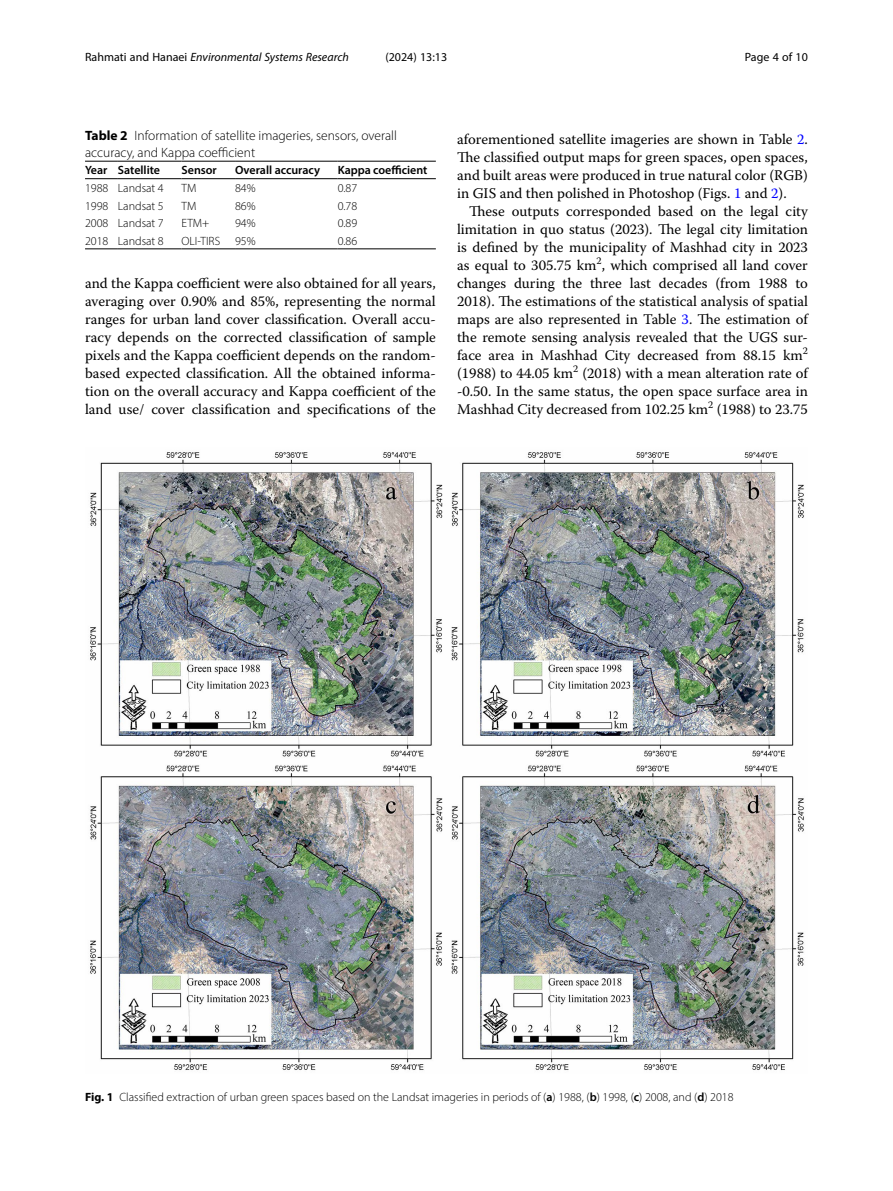
<style>
.page{position:relative;width:893px;height:1191px;background:#fff}
.page>*{position:absolute;margin:0;border:0;box-sizing:border-box;transform-origin:0 0}
.Body_Text{font:14.7px/18px "Warnock Pro";color:#000;text-align:justify}
.Body_Text_Indent{font:14.7px/18px "Warnock Pro";color:#000;text-align:justify}
.Table_Caption{font:300 13.5px/16.5px "Myriad Pro";color:#000}
.Figure_Caption{font:300 12px "Myriad Pro";color:#000}
.Table_Body{font:300 12px "Myriad Pro";color:#000}
.Table_Head{font:600 12px "Myriad Pro";color:#000}
.t1{font:italic 12px "Myriad Pro";color:#000}
.t2{font:12px "Myriad Pro";color:#000}
.s1{font-style:normal}
.s2{font-weight:700}
.s3{color:#00f}
.s4{font-weight:600}
</style>
<div class="page">
<hr style="left:85px;top:178px;width:33px;height:1px;background:#000">
<hr style="left:118px;top:161px;width:64px;height:1px;background:#000">
<hr style="left:118px;top:178px;width:64px;height:1px;background:#000">
<hr style="left:182px;top:161px;width:53px;height:1px;background:#000">
<hr style="left:182px;top:178px;width:53px;height:1px;background:#000">
<hr style="left:235px;top:161px;width:103px;height:1px;background:#000">
<hr style="left:235px;top:178px;width:103px;height:1px;background:#000">
<hr style="left:338px;top:161px;width:98px;height:1px;background:#000">
<hr style="left:338px;top:178px;width:98px;height:1px;background:#000">
<hr style="left:85px;top:249px;width:33px;height:1px;background:#000">
<hr style="left:118px;top:249px;width:64px;height:1px;background:#000">
<hr style="left:182px;top:249px;width:53px;height:1px;background:#000">
<hr style="left:235px;top:249px;width:103px;height:1px;background:#000">
<hr style="left:338px;top:249px;width:98px;height:1px;background:#000">
<hr style="left:85px;top:161px;width:33px;height:1px;background:#000">
<img style="left:90px;top:452px;width:714px;height:619px">
<p class="t1" style="left:85px;top:50px;width:265px"><span class="s1">Rahmati and Hanaei</span> Environmental Systems Research</p>
<p class="t2" style="left:385px;top:50px;width:63px">(2024) 13:13</p>
<p class="t2" style="left:745px;top:50px;width:65px">Page 4 of 10</p>
<p class="Table_Caption" style="left:85px;top:128px;width:313px"><span class="s2">Table 2</span> Information of satellite imageries, sensors, overall accuracy, and Kappa coefficient</p>
<p class="Table_Head" style="left:85px;top:163px;width:24px">Year</p>
<p class="Table_Head" style="left:118px;top:163px;width:44px">Satellite</p>
<p class="Table_Head" style="left:182px;top:163px;width:37px">Sensor</p>
<p class="Table_Head" style="left:235px;top:163px;width:87px">Overall accuracy</p>
<p class="Table_Head" style="left:338px;top:163px;width:91px">Kappa coefficient</p>
<p class="Table_Body" style="left:85px;top:181px;width:25px">1988</p>
<p class="Table_Body" style="left:118px;top:181px;width:47px">Landsat 4</p>
<p class="Table_Body" style="left:182px;top:181px;width:16px">TM</p>
<p class="Table_Body" style="left:235px;top:181px;width:22px">84%</p>
<p class="Table_Body" style="left:338px;top:181px;width:21px">0.87</p>
<p class="Table_Body" style="left:85px;top:198px;width:25px">1998</p>
<p class="Table_Body" style="left:118px;top:198px;width:47px">Landsat 5</p>
<p class="Table_Body" style="left:182px;top:198px;width:16px">TM</p>
<p class="Table_Body" style="left:235px;top:198px;width:22px">86%</p>
<p class="Table_Body" style="left:338px;top:198px;width:21px">0.78</p>
<p class="Table_Body" style="left:85px;top:216px;width:25px">2008</p>
<p class="Table_Body" style="left:118px;top:216px;width:47px">Landsat 7</p>
<p class="Table_Body" style="left:182px;top:216px;width:29px">ETM+</p>
<p class="Table_Body" style="left:235px;top:216px;width:22px">94%</p>
<p class="Table_Body" style="left:338px;top:216px;width:21px">0.89</p>
<p class="Table_Body" style="left:85px;top:233px;width:25px">2018</p>
<p class="Table_Body" style="left:118px;top:233px;width:47px">Landsat 8</p>
<p class="Table_Body" style="left:182px;top:233px;width:40px">OLI-TIRS</p>
<p class="Table_Body" style="left:235px;top:233px;width:22px">95%</p>
<p class="Table_Body" style="left:338px;top:233px;width:21px">0.86</p>
<p class="Body_Text" style="left:85px;top:274px;width:352px">and the Kappa coefficient were also obtained for all years, averaging over 0.90% and 85%, representing the normal ranges for urban land cover classification. Overall accu&shy;racy depends on the corrected classification of sample pixels and the Kappa coefficient depends on the random&shy;based expected classification. All the obtained informa&shy;tion on the overall accuracy and Kappa coefficient of the land use/ cover classification and specifications of the</p>
<p class="Body_Text" style="left:457px;top:130px;width:352px">aforementioned satellite imageries are shown in Table <span class="s3">2</span>.<br>The classified output maps for green spaces, open spaces, and built areas were produced in true natural color (RGB) in GIS and then polished in Photoshop (Figs. <span class="s3">1</span> and <span class="s3">2</span>).</p>
<p class="Body_Text_Indent" style="left:457px;top:202px;width:352px;text-indent:12px">These outputs corresponded based on the legal city limitation in quo status (2023). The legal city limitation is defined by the municipality of Mashhad city in 2023 as equal to 305.75 km<sup>2</sup>, which comprised all land cover changes during the three last decades (from 1988 to 2018). The estimations of the statistical analysis of spatial maps are also represented in Table <span class="s3">3</span>. The estimation of the remote sensing analysis revealed that the UGS sur&shy;face area in Mashhad City decreased from 88.15 km<sup>2 </sup>(1988) to 44.05 km<sup>2</sup> (2018) with a mean alteration rate of -0.50. In the same status, the open space surface area in Mashhad City decreased from 102.25 km<sup>2</sup> (1988) to 23.75</p>
<p class="Figure_Caption" style="left:85px;top:1089px;width:650px"><span class="s2">Fig. 1</span> Classified extraction of urban green spaces based on the Landsat imageries in periods of (<span class="s4">a</span>) 1988, (<span class="s4">b</span>) 1998, (<span class="s4">c</span>) 2008, and (<span class="s4">d</span>) 2018</p>
</div>
